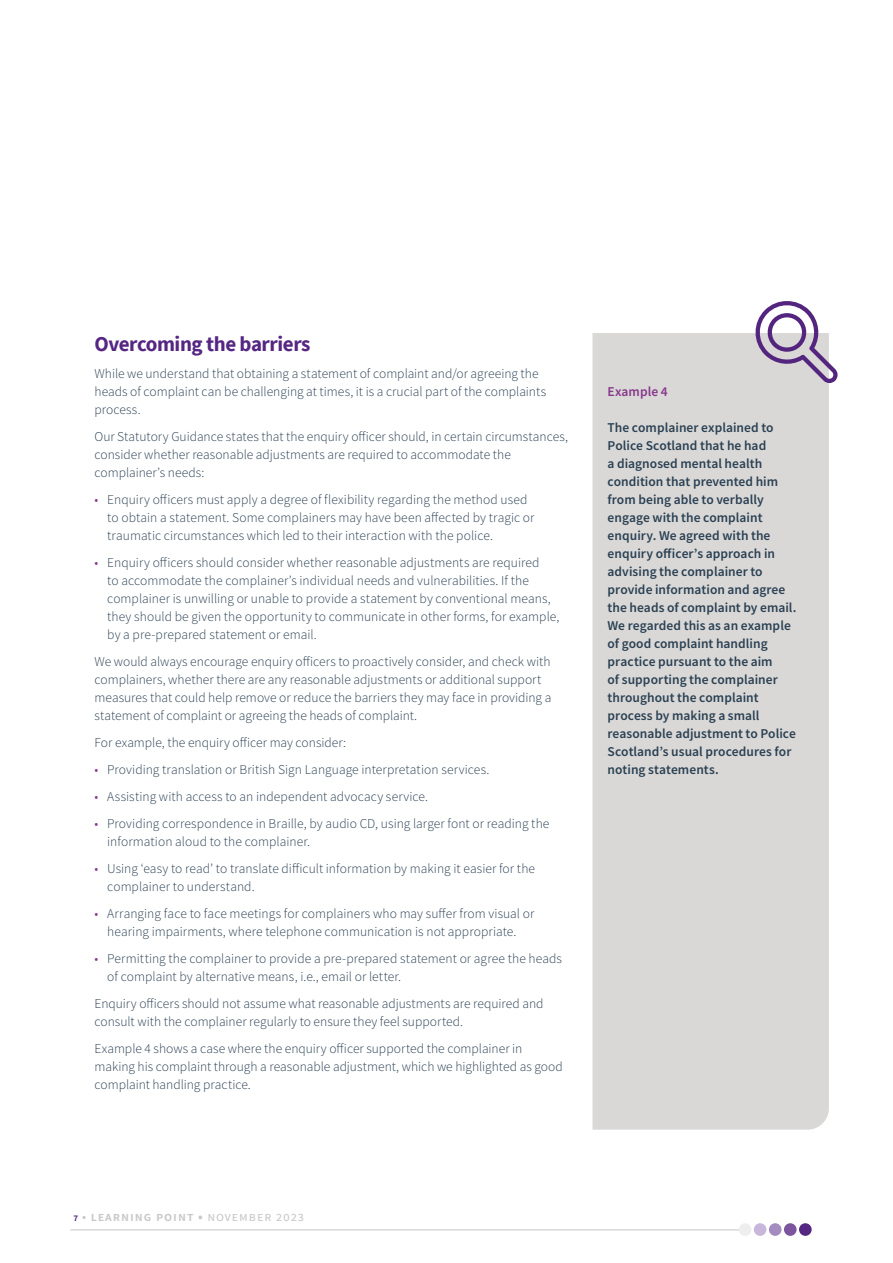
<style>
.page{position:relative;width:893px;height:1263px;background:#fff}
.page>*{position:absolute;margin:0;border:0;box-sizing:border-box;transform-origin:0 0}
.Para_header{font:700 21px "Source Sans Pro";letter-spacing:-.02em;color:#552682}
.Body{font:300 13.5px/18px "Source Sans Pro";color:#2a4053}
.Bold_Body{font:600 13.5px/18px "Source Sans Pro";letter-spacing:.005em;color:#2a4053}
.t1{font:13.5px "Source Sans Pro";letter-spacing:.07em;color:#c8c8c8}
.Bold_Body-2{font:600 13.5px "Source Sans Pro";color:#86368c}
.s1{color:#86368c}
.s2{font-weight:600;font-size:10.5px;color:#552682}
.s3{font-weight:600}
.s4{font-weight:700}
</style>
<div class="page">
<hr style="left:70px;top:1229px;width:675px;height:1px;background:#c8c7c7">
<div style="left:799px;top:1223px;width:13px;height:13px;background:#552682;border-radius:50%"></div>
<div style="left:784px;top:1223px;width:13px;height:13px;background:#7b559e;border-radius:50%"></div>
<div style="left:754px;top:1223px;width:12px;height:13px;background:#c7b8db;border-radius:50%"></div>
<div style="left:739px;top:1223px;width:12px;height:13px;background:#efeeee;border-radius:50%"></div>
<div style="left:769px;top:1223px;width:12px;height:13px;background:#a48cc0;border-radius:50%"></div>
<div style="left:592px;top:333px;width:237px;height:797px;background:#d9d8d6"></div>
<svg style="left:752px;top:301px;width:86px;height:82px"></svg>
<p class="Para_header" style="left:94px;top:330px;width:217px">Overcoming the barriers</p>
<p class="Body" style="left:94px;top:365px;width:453px">While we understand that obtaining a statement of complaint and/or agreeing the heads of complaint can be challenging at times, it is a crucial part of the complaints process.</p>
<p class="Body" style="left:94px;top:428px;width:475px">Our Statutory Guidance states that the enquiry officer should, in certain circumstances, consider whether reasonable adjustments are required to accommodate the complainer’s needs:</p>
<p class="Body" style="left:107px;top:491px;width:429px;text-indent:-13px"><span class="s1">•</span> Enquiry officers must apply a degree of flexibility regarding the method used to obtain a statement. Some complainers may have been affected by tragic or traumatic circumstances which led to their interaction with the police.</p>
<p class="Body" style="left:107px;top:554px;width:454px;text-indent:-13px"><span class="s1">•</span> Enquiry officers should consider whether reasonable adjustments are required<br>to accommodate the complainer’s individual needs and vulnerabilities. If the complainer is unwilling or unable to provide a statement by conventional means, they should be given the opportunity to communicate in other forms, for example, by a pre-prepared statement or email.</p>
<p class="Body" style="left:94px;top:653px;width:458px">We would always encourage enquiry officers to proactively consider, and check with complainers, whether there are any reasonable adjustments or additional support measures that could help remove or reduce the barriers they may face in providing a statement of complaint or agreeing the heads of complaint.</p>
<p class="Body" style="left:94px;top:734px;width:253px">For example, the enquiry officer may consider:</p>
<p class="Body" style="left:94px;top:761px;width:396px"><span class="s1">•</span> Providing translation or British Sign Language interpretation services.</p>
<p class="Body" style="left:94px;top:788px;width:335px"><span class="s1">•</span> Assisting with access to an independent advocacy service.</p>
<p class="Body" style="left:107px;top:815px;width:444px;text-indent:-13px"><span class="s1">•</span> Providing correspondence in Braille, by audio CD, using larger font or reading the information aloud to the complainer.</p>
<p class="Body" style="left:107px;top:860px;width:429px;text-indent:-13px"><span class="s1">•</span> Using ‘easy to read’ to translate difficult information by making it easier for the complainer to understand.</p>
<p class="Body" style="left:94px;top:905px;width:441px;text-align:center"><span class="s1">•</span> Arranging face to face meetings for complainers who may suffer from visual or hearing impairments, where telephone communication is not appropriate.</p>
<p class="Body" style="left:107px;top:950px;width:456px;text-indent:-13px"><span class="s1">•</span> Permitting the complainer to provide a pre-prepared statement or agree the heads of complaint by alternative means, i.e., email or letter.</p>
<p class="Body" style="left:94px;top:995px;width:451px">Enquiry officers should not assume what reasonable adjustments are required and consult with the complainer regularly to ensure they feel supported.</p>
<p class="Body" style="left:94px;top:1040px;width:470px">Example 4 shows a case where the enquiry officer supported the complainer in making his complaint through a reasonable adjustment, which we highlighted as good complaint handling practice.</p>
<p class="Bold_Body-2" style="left:608px;top:383px;width:62px">Example 4</p>
<p class="Bold_Body" style="left:608px;top:418px;width:191px">The complainer explained to<br>Police Scotland that he had<br>a diagnosed mental health condition that prevented him from being able to verbally engage with the complaint enquiry. We agreed with the enquiry officer’s approach in advising the complainer to provide information and agree the heads of complaint by email.<br>We regarded this as an example of good complaint handling practice pursuant to the aim<br>of supporting the complainer throughout the complaint process by making a small reasonable adjustment to Police<br>Scotland’s usual procedures for noting statements.</p>
<p class="t1" style="left:73px;top:1208px;width:232px"><span class="s2">7</span> • <span class="s3">learning point</span> <span class="s4">•</span> november 2023</p>
</div>
